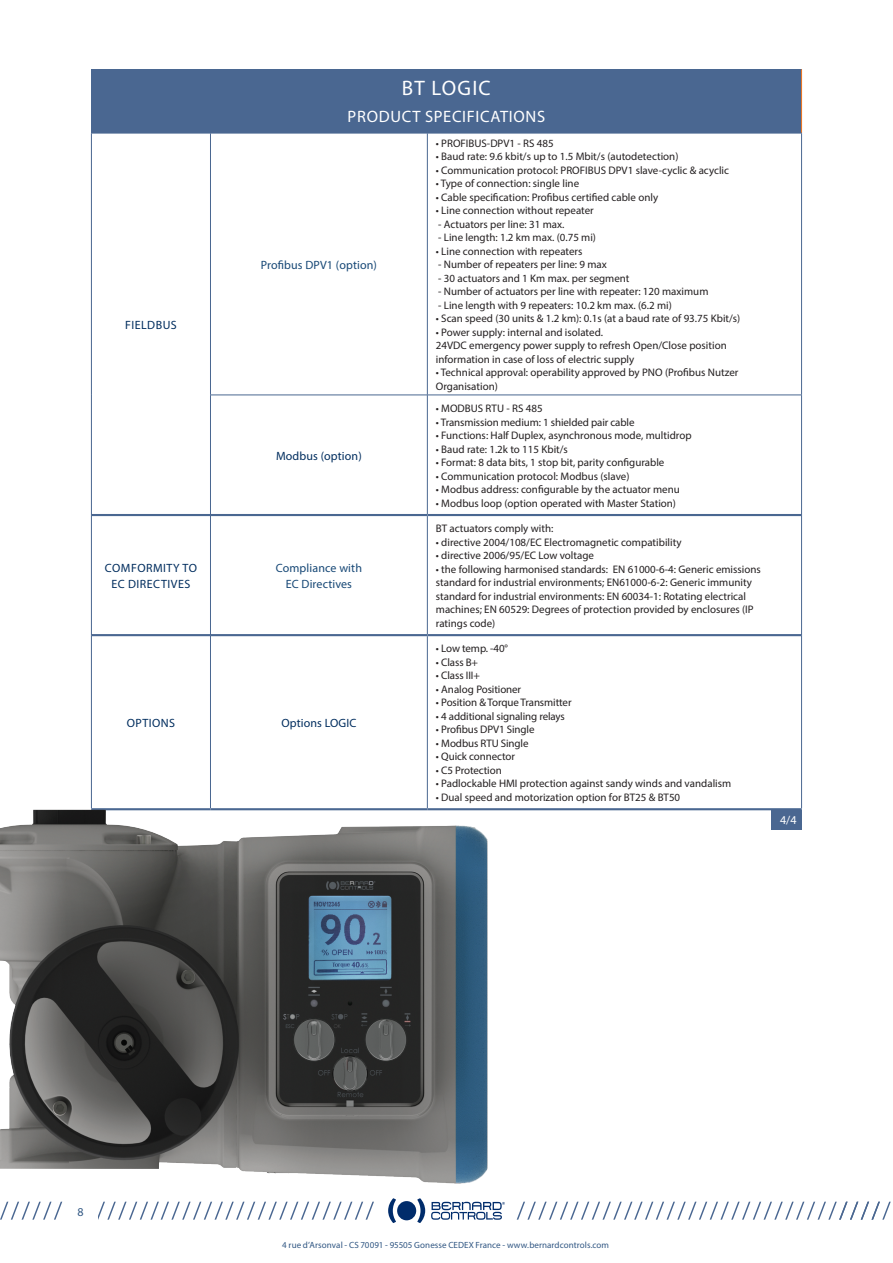
<style>
.page{position:relative;width:893px;height:1263px;background:#fff}
.page>*{position:absolute;margin:0;border:0;box-sizing:border-box;transform-origin:0 0}
.t1{font:21px "Myriad Pro";letter-spacing:.06em;color:#fff}
.t2{font:16.5px "Myriad Pro";letter-spacing:.04em;color:#fff}
.t3{font:12px "Myriad Pro";letter-spacing:.01em;color:#174876}
.t4{font:12px "Myriad Pro";letter-spacing:.04em;color:#002d5e}
.t5{font:12px "Myriad Pro";letter-spacing:.01em;color:#002d5e}
.t6{font:12px "Myriad Pro";color:#fff}
.t7{font:12px "Myriad Pro";color:#315783}
.TEXTE_TABLEAU{font:10.95px/13.5px "Myriad Pro";color:#231f20}
.t8{font:9px "Myriad Pro";letter-spacing:.01em;color:#315783}
</style>
<div class="page">
<div style="left:91px;top:69px;width:710px;height:64px;background:#4a6791"></div>
<svg style="left:92px;top:134px;width:335px;height:607px"></svg>
<hr style="left:801px;top:69px;width:1px;height:64px;background:#f47921">
<hr style="left:91px;top:133px;width:120px;height:1px;background:#4a6791">
<hr style="left:91px;top:133px;width:1px;height:262px;background:#4a6791">
<hr style="left:210px;top:133px;width:1px;height:262px;background:#4a6791">
<hr style="left:427px;top:133px;width:375px;height:1px;background:#4a6791">
<hr style="left:427px;top:133px;width:1px;height:262px;background:#4a6791">
<hr style="left:801px;top:133px;width:1px;height:262px;background:#4a6791">
<hr style="left:91px;top:395px;width:1px;height:120px;background:#4a6791">
<hr style="left:211px;top:133px;width:216px;height:1px;background:#4a6791">
<hr style="left:91px;top:515px;width:1px;height:120px;background:#4a6791">
<hr style="left:91px;top:635px;width:1px;height:173px;background:#4a6791">
<hr style="left:210px;top:395px;width:217px;height:1px;background:#4a6791">
<hr style="left:210px;top:395px;width:1px;height:120px;background:#4a6791">
<hr style="left:427px;top:395px;width:375px;height:1px;background:#4a6791">
<hr style="left:427px;top:395px;width:1px;height:119px;background:#4a6791">
<hr style="left:801px;top:395px;width:1px;height:120px;background:#4a6791">
<hr style="left:210px;top:515px;width:1px;height:120px;background:#4a6791">
<hr style="left:427px;top:516px;width:1px;height:118px;background:#4a6791">
<hr style="left:801px;top:515px;width:1px;height:120px;background:#4a6791">
<hr style="left:210px;top:635px;width:1px;height:173px;background:#4a6791">
<hr style="left:427px;top:636px;width:1px;height:172px;background:#4a6791">
<hr style="left:801px;top:635px;width:1px;height:173px;background:#4a6791">
<hr style="left:92px;top:514px;width:118px;height:2px;background:#4a6791">
<hr style="left:92px;top:634px;width:118px;height:2px;background:#4a6791">
<hr style="left:211px;top:514px;width:216px;height:2px;background:#4a6791">
<hr style="left:427px;top:514px;width:374px;height:2px;background:#4a6791">
<hr style="left:211px;top:634px;width:216px;height:2px;background:#4a6791">
<hr style="left:427px;top:634px;width:374px;height:2px;background:#4a6791">
<hr style="left:427px;top:808px;width:375px;height:2px;background:#4a6791">
<svg style="left:703px;top:1202px;width:188px;height:17px"></svg>
<div style="left:771px;top:810px;width:31px;height:19px;background:#4a6791"></div>
<img style="left:0;top:741px;width:703px;height:482px">
<p class="t4" style="left:125px;top:318px;width:53px">FIELDBUS</p>
<p class="t4" style="left:105px;top:560px;width:93px">COMFORMITY TO</p>
<p class="t4" style="left:112px;top:577px;width:80px">EC DIRECTIVES</p>
<p class="t1" style="left:402px;top:75px;width:90px">BT LOGIC</p>
<p class="t2" style="left:348px;top:107px;width:199px">PRODUCT SPECIFICATIONS</p>
<p class="t3" style="left:261px;top:258px;width:118px">Profibus DPV1 (option)</p>
<p class="t5" style="left:276px;top:448px;width:87px">Modbus (option)</p>
<p class="t3" style="left:276px;top:560px;width:88px">Compliance with</p>
<p class="t3" style="left:286px;top:577px;width:68px">EC Directives</p>
<p class="TEXTE_TABLEAU" style="left:436px;top:136px;width:119px">• PROFIBUS-DPV1 - RS 485</p>
<p class="TEXTE_TABLEAU" style="left:436px;top:150px;width:244px">• Baud rate: 9.6 kbit/s up to 1.5 Mbit/s (autodetection)</p>
<p class="TEXTE_TABLEAU" style="left:436px;top:163px;width:295px">• Communication protocol: PROFIBUS DPV1 slave-cyclic &amp; acyclic</p>
<p class="TEXTE_TABLEAU" style="left:436px;top:177px;width:145px">• Type of connection: single line</p>
<p class="TEXTE_TABLEAU" style="left:436px;top:190px;width:224px">• Cable specification: Profibus certified cable only</p>
<p class="TEXTE_TABLEAU" style="left:436px;top:204px;width:160px">• Line connection without repeater</p>
<p class="TEXTE_TABLEAU" style="left:438px;top:217px;width:128px">- Actuators per line: 31 max.</p>
<p class="TEXTE_TABLEAU" style="left:438px;top:231px;width:159px">- Line length: 1.2 km max. (0.75 mi)</p>
<p class="TEXTE_TABLEAU" style="left:436px;top:244px;width:148px">• Line connection with repeaters</p>
<p class="TEXTE_TABLEAU" style="left:438px;top:258px;width:170px">- Number of repeaters per line: 9 max</p>
<p class="TEXTE_TABLEAU" style="left:438px;top:271px;width:193px">- 30 actuators and 1 Km max. per segment</p>
<p class="TEXTE_TABLEAU" style="left:438px;top:285px;width:272px">- Number of actuators per line with repeater: 120 maximum</p>
<p class="TEXTE_TABLEAU" style="left:438px;top:298px;width:235px">- Line length with 9 repeaters: 10.2 km max. (6.2 mi)</p>
<p class="TEXTE_TABLEAU" style="left:436px;top:312px;width:306px">• Scan speed (30 units &amp; 1.2 km): 0.1s (at a baud rate of 93.75 Kbit/s)</p>
<p class="TEXTE_TABLEAU" style="left:436px;top:325px;width:292px">• Power supply: internal and isolated.<br>24VDC emergency power supply to refresh Open/Close position information in case of loss of electric supply</p>
<p class="TEXTE_TABLEAU" style="left:436px;top:366px;width:304px">• Technical approval: operability approved by PNO (Profibus Nutzer<br>Organisation)</p>
<p class="TEXTE_TABLEAU" style="left:436px;top:401px;width:108px">• MODBUS RTU - RS 485</p>
<p class="TEXTE_TABLEAU" style="left:436px;top:415px;width:200px">• Transmission medium: 1 shielded pair cable</p>
<p class="TEXTE_TABLEAU" style="left:436px;top:428px;width:257px">• Functions: Half Duplex, asynchronous mode, multidrop</p>
<p class="TEXTE_TABLEAU" style="left:436px;top:442px;width:134px">• Baud rate: 1.2k to 115 Kbit/s</p>
<p class="TEXTE_TABLEAU" style="left:436px;top:455px;width:230px">• Format: 8 data bits, 1 stop bit, parity configurable</p>
<p class="TEXTE_TABLEAU" style="left:436px;top:469px;width:195px">• Communication protocol: Modbus (slave)</p>
<p class="TEXTE_TABLEAU" style="left:436px;top:482px;width:246px">• Modbus address: configurable by the actuator menu</p>
<p class="TEXTE_TABLEAU" style="left:436px;top:496px;width:242px">• Modbus loop (option operated with Master Station)</p>
<p class="TEXTE_TABLEAU" style="left:436px;top:521px;width:119px">BT actuators comply with:</p>
<p class="TEXTE_TABLEAU" style="left:436px;top:535px;width:247px">• directive 2004/108/EC Electromagnetic compatibility</p>
<p class="TEXTE_TABLEAU" style="left:436px;top:548px;width:160px">• directive 2006/95/EC Low voltage</p>
<p class="TEXTE_TABLEAU" style="left:436px;top:562px;width:326px">• the following harmonised standards: EN 61000-6-4: Generic emissions standard for industrial environments; EN61000-6-2: Generic immunity standard for industrial environments: EN 60034-1: Rotating electrical machines; EN 60529: Degrees of protection provided by enclosures (IP ratings code)</p>
<p class="t4" style="left:127px;top:716px;width:50px">OPTIONS</p>
<p class="t5" style="left:281px;top:716px;width:76px">Options LOGIC</p>
<p class="TEXTE_TABLEAU" style="left:436px;top:642px;width:74px">• Low temp. -40°</p>
<p class="TEXTE_TABLEAU" style="left:436px;top:655px;width:44px">• Class B+</p>
<p class="TEXTE_TABLEAU" style="left:436px;top:669px;width:46px">• Class III+</p>
<p class="TEXTE_TABLEAU" style="left:436px;top:682px;width:87px">• Analog Positioner</p>
<p class="TEXTE_TABLEAU" style="left:436px;top:696px;width:137px">• Position &amp; Torque Transmitter</p>
<p class="TEXTE_TABLEAU" style="left:436px;top:709px;width:131px">• 4 additional signaling relays</p>
<p class="TEXTE_TABLEAU" style="left:436px;top:723px;width:100px">• Profibus DPV1 Single</p>
<p class="TEXTE_TABLEAU" style="left:436px;top:736px;width:94px">• Modbus RTU Single</p>
<p class="TEXTE_TABLEAU" style="left:436px;top:750px;width:81px">• Quick connector</p>
<p class="TEXTE_TABLEAU" style="left:436px;top:763px;width:67px">• C5 Protection</p>
<p class="TEXTE_TABLEAU" style="left:436px;top:777px;width:297px">• Padlockable HMI protection against sandy winds and vandalism</p>
<p class="TEXTE_TABLEAU" style="left:436px;top:790px;width:246px">• Dual speed and motorization option for BT25 &amp; BT50</p>
<p class="t6" style="left:780px;top:812px;width:18px">4/4</p>
<p class="t7" style="left:78px;top:1204px;width:8px">8</p>
<p class="t8" style="left:282px;top:1239px;width:328px">4 rue d’Arsonval - CS 70091 - 95505 Gonesse CEDEX France - www.bernardcontrols.com</p>
</div>
